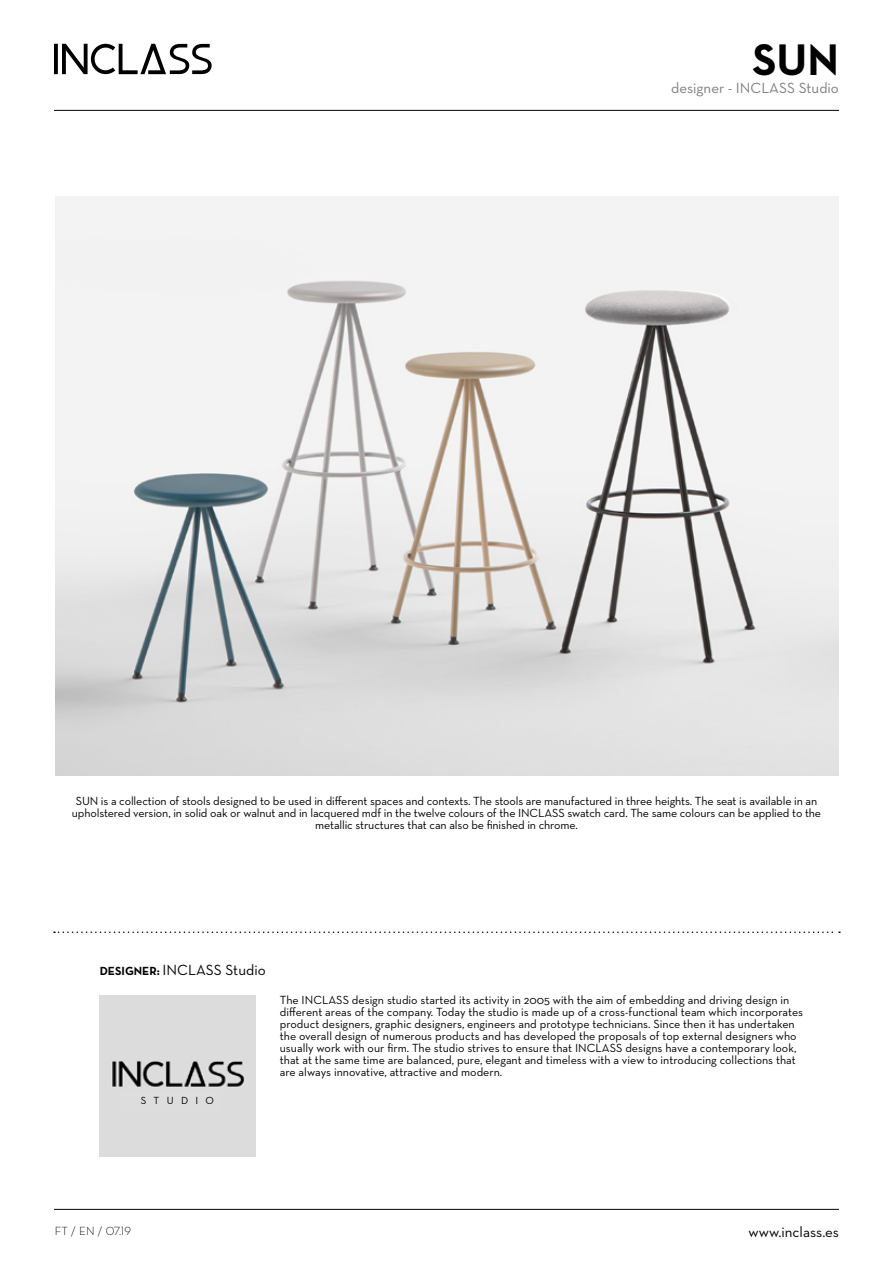
<style>
.page{position:relative;width:893px;height:1263px;background:#fff}
.page>*{position:absolute;margin:0;border:0;box-sizing:border-box;transform-origin:0 0}
.t1{font:700 45px "Neutra Text";color:#000}
.t2{font:15px "Neutra Text";color:#000}
.t3{font:15px "Neutra Text";color:#7d7d7d}
.t4{font:12px/12px "Neutra Text";color:#000}
.t5{font:300 12px "Neutra Text";color:#000}
.t6{font:10.5px "Neutra Text";letter-spacing:.7em;color:#000}
.s1{font-weight:700;font-size:12px}
.s2{font-family:"Neutra Text Light Alt";font-weight:400}
</style>
<div class="page">
<img style="left:100px;top:995px;width:155px;height:162px">
<div style="left:121px;top:1092px;width:100px;height:19px;background:#ddd"></div>
<img style="left:55px;top:196px;width:783px;height:580px">
<hr style="left:54px;top:110px;width:785px;height:1px;background:#000">
<hr style="left:54px;top:1209px;width:785px;height:1px;background:#000">
<svg style="left:54px;top:44px;width:158px;height:30px"></svg>
<svg style="left:54px;top:931px;width:786px;height:2px"></svg>
<h1 class="t1" style="left:752px;top:32px;width:88px">SUN</h1>
<p class="t3" style="left:671px;top:79px;width:169px">designer - INCLASS Studio</p>
<p class="t4" style="left:72px;top:795px;width:751px;text-align:center">SUN is a collection of stools designed to be used in different spaces and contexts. The stools are manufactured in three heights. The seat is available in an upholstered version, in solid oak or walnut and in lacquered mdf in the twelve colours of the INCLASS swatch card. The same colours can be applied to the metallic structures that can also be finished in chrome.</p>
<p class="t2" style="left:100px;top:961px;width:167px"><span class="s1">DESIGNER:</span> INCLASS Studio</p>
<p class="t6" style="left:141px;top:1094px;width:75px">STUDIO</p>
<p class="t4" style="left:280px;top:993px;width:525px">The INCLASS design studio started its activity in 2005 with the aim of embedding and driving design in different areas of the company. Today the studio is made up of a cross-functional team which incorporates product designers, graphic designers, engineers and prototype technicians. Since then it has undertaken the overall design of numerous products and has developed the proposals of top external designers who usually work with our firm. The studio strives to ensure that INCLASS designs have a contemporary look, that at the same time are balanced, pure, elegant and timeless with a view to introducing collections that are always innovative, attractive and modern.</p>
<p class="t5" style="left:55px;top:1224px;width:78px">FT / EN / <span class="s2">07.19</span></p>
<p class="t2" style="left:748px;top:1223px;width:92px">www.inclass.es</p>
</div>
